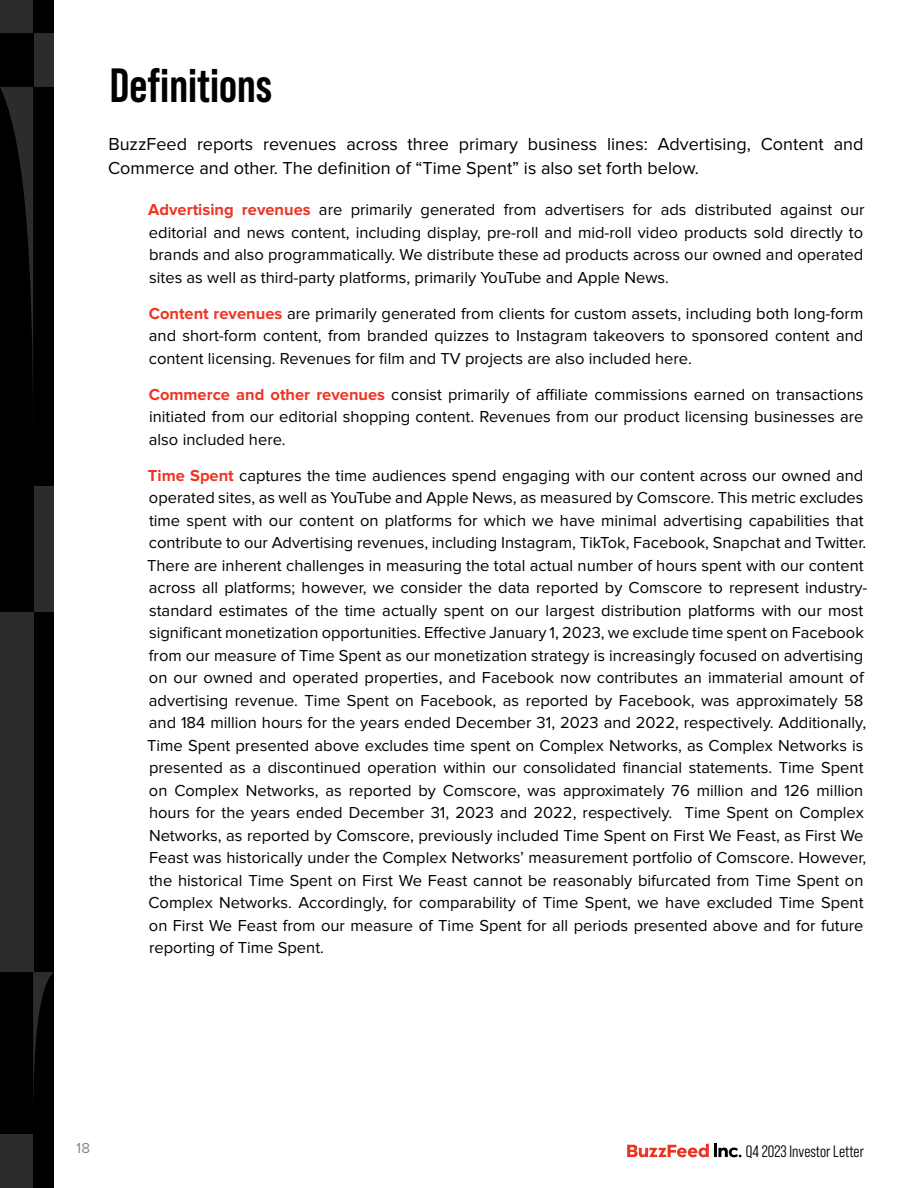
<style>
.page{position:relative;width:918px;height:1188px;background:#fff}
.page>*{position:absolute;margin:0;border:0;box-sizing:border-box;transform-origin:0 0}
.t1{font:700 48px "Bebas Neue Pro";color:#000}
.t2{font:18px/24px "Proxima Nova";color:#000}
.t3{font:16.5px/22.5px "Proxima Nova";color:#000;text-align:justify}
.t4{font:16.5px "Bebas Neue Pro Middle";color:#000101}
.t5{font:15px "Proxima Nova";color:#878787}
.s1{font-weight:700;color:#ee3524}
</style>
<div class="page">
<div style="left:33px;top:87px;width:21px;height:399px;background:#000"></div>
<div style="left:0;top:972px;width:33px;height:162px;background:#000"></div>
<div style="left:0;top:0;width:33px;height:33px;background:#2e2b2b"></div>
<div style="left:0;top:1134px;width:33px;height:54px;background:#2e2b2b"></div>
<div style="left:33px;top:486px;width:21px;height:126px;background:#2e2b2b"></div>
<div style="left:33px;top:612px;width:21px;height:360px;background:#000"></div>
<div style="left:33px;top:33px;width:21px;height:54px;background:#2e2b2b"></div>
<div style="left:33px;top:0;width:21px;height:33px;background:#000"></div>
<div style="left:33px;top:1134px;width:21px;height:54px;background:#000"></div>
<div style="left:0;top:486px;width:33px;height:126px;background:#000"></div>
<svg style="left:0;top:87px;width:33px;height:399px;background:#070707"></svg>
<div style="left:0;top:612px;width:33px;height:360px;background:#2e2b2b"></div>
<svg style="left:33px;top:972px;width:21px;height:162px;background:#080808"></svg>
<div style="left:0;top:33px;width:33px;height:54px;background:#000"></div>
<svg style="left:627px;top:1144px;width:114px;height:13px"></svg>
<h1 class="t1" style="left:110px;top:58px;width:164px">Definitions</h1>
<p class="t2" style="left:108px;top:132px;width:757px">BuzzFeed reports revenues across three primary business lines: Advertising, Content and<br>Commerce and other. The definition of “Time Spent” is also set forth below.</p>
<p class="t3" style="left:148px;top:199px;width:718px"><span class="s1">Advertising revenues</span> are primarily generated from advertisers for ads distributed against our editorial and news content, including display, pre-roll and mid-roll video products sold directly to brands and also programmatically. We distribute these ad products across our owned and operated sites as well as third-party platforms, primarily YouTube and Apple News.</p>
<p class="t3" style="left:149px;top:302px;width:716px"><span class="s1">Content revenues</span> are primarily generated from clients for custom assets, including both long-form and short-form content, from branded quizzes to Instagram takeovers to sponsored content and content licensing. Revenues for film and TV projects are also included here.</p>
<p class="t3" style="left:149px;top:383px;width:716px"><span class="s1">Commerce and other revenues</span> consist primarily of affiliate commissions earned on transactions initiated from our editorial shopping content. Revenues from our product licensing businesses are also included here.</p>
<p class="t3" style="left:147px;top:464px;width:722px;text-align:left"><span class="s1">Time Spent</span> captures the time audiences spend engaging with our content across our owned and operated sites, as well as YouTube and Apple News, as measured by Comscore. This metric excludes time spent with our content on platforms for which we have minimal advertising capabilities that contribute to our Advertising revenues, including Instagram, TikTok, Facebook, Snapchat and Twitter.<br>There are inherent challenges in measuring the total actual number of hours spent with our content across all platforms; however, we consider the data reported by Comscore to represent industry&shy;standard estimates of the time actually spent on our largest distribution platforms with our most significant monetization opportunities. Effective January 1, 2023, we exclude time spent on Facebook from our measure of Time Spent as our monetization strategy is increasingly focused on advertising on our owned and operated properties, and Facebook now contributes an immaterial amount of advertising revenue. Time Spent on Facebook, as reported by Facebook, was approximately 58 and 184 million hours for the years ended December 31, 2023 and 2022, respectively. Additionally, Time Spent presented above excludes time spent on Complex Networks, as Complex Networks is presented as a discontinued operation within our consolidated financial statements. Time Spent on Complex Networks, as reported by Comscore, was approximately 76 million and 126 million hours for the years ended December 31, 2023 and 2022, respectively. Time Spent on Complex Networks, as reported by Comscore, previously included Time Spent on First We Feast, as First We Feast was historically under the Complex Networks’ measurement portfolio of Comscore. However, the historical Time Spent on First We Feast cannot be reasonably bifurcated from Time Spent on Complex Networks. Accordingly, for comparability of Time Spent, we have excluded Time Spent on First We Feast from our measure of Time Spent for all periods presented above and for future reporting of Time Spent.</p>
<p class="t5" style="left:76px;top:1139px;width:15px">18</p>
<p class="t4" style="left:746px;top:1142px;width:120px">Q4 2023 Investor Letter</p>
</div>
